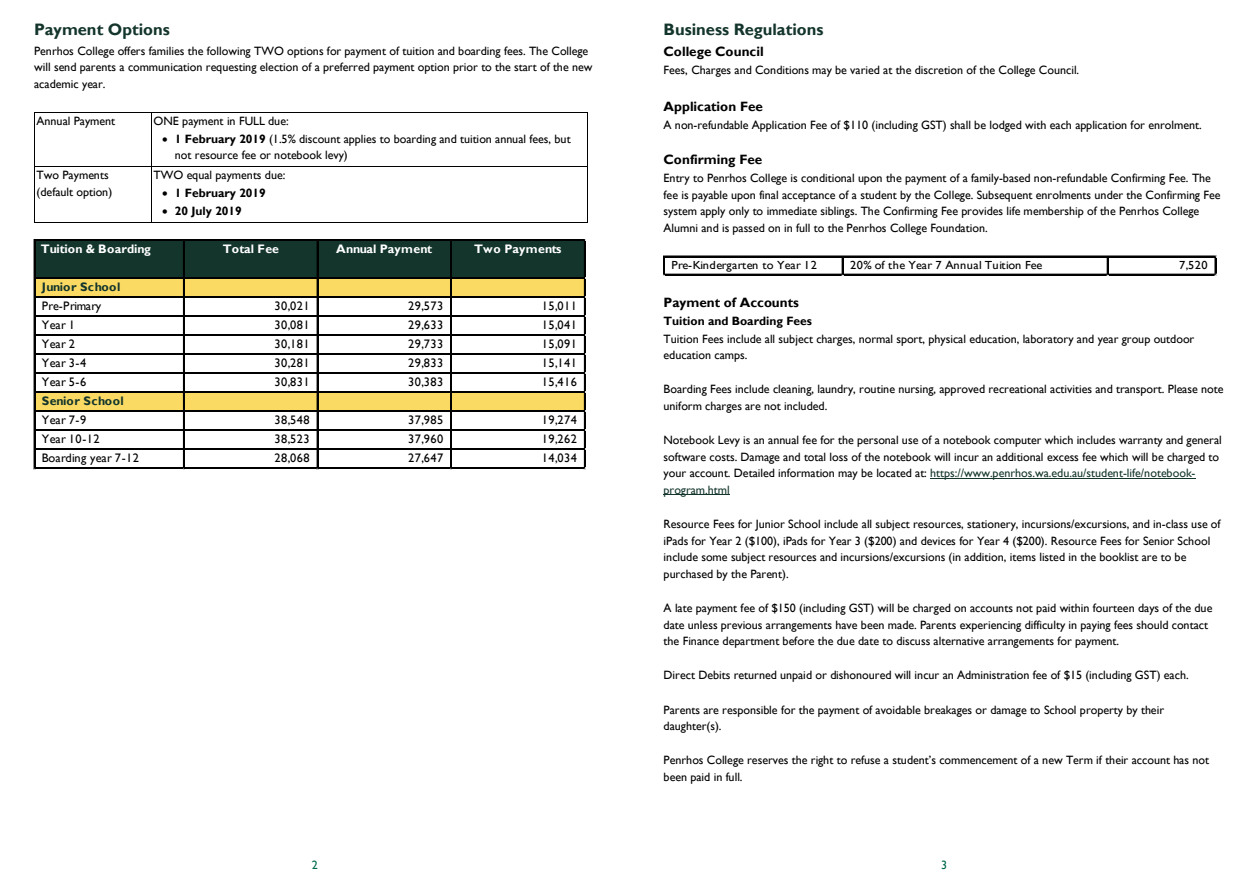
<style>
.page{position:relative;width:1259px;height:893px;background:#fff}
.page>*{position:absolute;margin:0;border:0;box-sizing:border-box;transform-origin:0 0}
.t1{font:700 16.5px "Gill Sans";color:#13352c}
.t2{font:700 13.5px "Gill Sans";color:#000}
.t3{font:12.3px "Gill Sans";letter-spacing:.045em;color:#000}
.t4{font:700 12.3px "Gill Sans";letter-spacing:.005em;color:#fff}
.t5{font:700 12.3px/19px "Gill Sans";letter-spacing:.03em;color:#13352c}
.t6{font:12.3px "Gill Sans";letter-spacing:.015em;color:#000}
.t7{font:12px/16.6px "Gill Sans";color:#000}
.t8{font:700 12px "Gill Sans";color:#000}
.t9{font:12px "Gill Sans";color:#006a4d}
.t10{font:11.7px "Gill Sans";letter-spacing:.03em;color:#000;scale:1.05 1}
.s1{font-weight:700}
.s2{font-weight:400;color:#000}
.s3{color:#13352c}
</style>
<div class="page">
<hr style="left:35px;top:112px;width:116px;height:1px;background:#000">
<hr style="left:152px;top:112px;width:434px;height:1px;background:#000">
<hr style="left:34px;top:115px;width:1px;height:51px;background:#000">
<hr style="left:151px;top:115px;width:1px;height:51px;background:#000">
<hr style="left:586px;top:115px;width:1px;height:51px;background:#000">
<hr style="left:35px;top:166px;width:116px;height:1px;background:#000">
<hr style="left:152px;top:166px;width:434px;height:1px;background:#000">
<hr style="left:34px;top:169px;width:1px;height:53px;background:#000">
<hr style="left:35px;top:222px;width:116px;height:1px;background:#000">
<hr style="left:151px;top:169px;width:1px;height:53px;background:#000">
<hr style="left:152px;top:222px;width:434px;height:1px;background:#000">
<hr style="left:586px;top:169px;width:1px;height:53px;background:#000">
<div style="left:35px;top:241px;width:550px;height:38px;background:#13352c"></div>
<div style="left:35px;top:278px;width:550px;height:20px;background:#fada63"></div>
<div style="left:35px;top:392px;width:550px;height:20px;background:#fada63"></div>
<hr style="left:35px;top:239px;width:550px;height:1px;background:#000">
<hr style="left:35px;top:240px;width:550px;height:1px;background:#000">
<hr style="left:35px;top:277px;width:550px;height:1px;background:#000">
<hr style="left:35px;top:278px;width:550px;height:1px;background:#000">
<hr style="left:35px;top:296px;width:550px;height:1px;background:#000">
<hr style="left:35px;top:297px;width:550px;height:1px;background:#000">
<hr style="left:35px;top:315px;width:550px;height:1px;background:#000">
<hr style="left:35px;top:316px;width:550px;height:1px;background:#000">
<hr style="left:35px;top:334px;width:550px;height:1px;background:#000">
<hr style="left:35px;top:335px;width:550px;height:1px;background:#000">
<hr style="left:35px;top:353px;width:550px;height:1px;background:#000">
<hr style="left:35px;top:354px;width:550px;height:1px;background:#000">
<hr style="left:35px;top:372px;width:550px;height:1px;background:#000">
<hr style="left:35px;top:373px;width:550px;height:1px;background:#000">
<hr style="left:35px;top:391px;width:550px;height:1px;background:#000">
<hr style="left:35px;top:392px;width:550px;height:1px;background:#000">
<hr style="left:35px;top:411px;width:550px;height:1px;background:#000">
<hr style="left:35px;top:430px;width:550px;height:1px;background:#000">
<hr style="left:35px;top:449px;width:550px;height:1px;background:#000">
<hr style="left:34px;top:240px;width:1px;height:229px;background:#000">
<hr style="left:183px;top:241px;width:1px;height:228px;background:#000">
<hr style="left:317px;top:241px;width:1px;height:228px;background:#000">
<hr style="left:450px;top:241px;width:1px;height:228px;background:#000">
<hr style="left:451px;top:241px;width:1px;height:228px;background:#000">
<hr style="left:35px;top:468px;width:550px;height:1px;background:#000">
<hr style="left:584px;top:241px;width:1px;height:228px;background:#000">
<hr style="left:930px;top:478px;width:265px;height:1px;background:#13352c">
<hr style="left:663px;top:495px;width:66px;height:1px;background:#13352c">
<hr style="left:664px;top:256px;width:552px;height:1px;background:#000">
<hr style="left:664px;top:274px;width:552px;height:1px;background:#000">
<svg style="left:663px;top:256px;width:1px;height:20px"></svg>
<svg style="left:842px;top:257px;width:1px;height:19px"></svg>
<svg style="left:1107px;top:257px;width:1px;height:19px"></svg>
<svg style="left:1214px;top:256px;width:3px;height:20px"></svg>
<p class="t1" style="left:34px;top:19px;width:137px">Payment Options</p>
<p class="t7" style="left:34px;top:43px;width:560px">Penrhos College offers families the following TWO options for payment of tuition and boarding fees. The College will send parents a communication requesting election of a preferred payment option prior to the start of the new academic year.</p>
<p class="t7" style="left:37px;top:113px;width:80px">Annual Payment</p>
<p class="t7" style="left:154px;top:113px;width:137px">ONE payment in FULL due:</p>
<p class="t7" style="left:175px;top:131px;width:397px;text-indent:-13px">• <span class="s1">1 February 2019</span> (1.5% discount applies to boarding and tuition annual fees, but not resource fee or notebook levy)</p>
<p class="t7" style="left:37px;top:167px;width:77px;line-height:17.1px">Two Payments (default option)</p>
<p class="t7" style="left:154px;top:167px;width:133px">TWO equal payments due:</p>
<p class="t8" style="left:162px;top:186px;width:105px">• 1 February 2019</p>
<p class="t8" style="left:162px;top:204px;width:81px">• 20 July 2019</p>
<p class="t4" style="left:41px;top:241px;width:111px">Tuition &amp; Boarding</p>
<p class="t4" style="left:223px;top:241px;width:58px">Total Fee</p>
<p class="t4" style="left:336px;top:241px;width:97px">Annual Payment</p>
<p class="t4" style="left:474px;top:241px;width:89px">Two Payments</p>
<p class="t5" style="left:42px;top:278px;width:80px">Junior School<br><span class="s2">Pre-Primary</span></p>
<p class="t3" style="left:274px;top:299px;width:37px">30,021</p>
<p class="t3" style="left:408px;top:299px;width:37px">29,573</p>
<p class="t3" style="left:542px;top:299px;width:37px">15,011</p>
<p class="t3" style="left:42px;top:318px;width:35px">Year 1</p>
<p class="t3" style="left:274px;top:318px;width:37px">30,081</p>
<p class="t3" style="left:408px;top:318px;width:37px">29,633</p>
<p class="t3" style="left:542px;top:318px;width:37px">15,041</p>
<p class="t3" style="left:42px;top:337px;width:35px">Year 2</p>
<p class="t3" style="left:274px;top:337px;width:37px">30,181</p>
<p class="t3" style="left:408px;top:337px;width:37px">29,733</p>
<p class="t3" style="left:542px;top:337px;width:37px">15,091</p>
<p class="t3" style="left:42px;top:356px;width:46px">Year 3-4</p>
<p class="t3" style="left:274px;top:356px;width:37px">30,281</p>
<p class="t3" style="left:408px;top:356px;width:37px">29,833</p>
<p class="t3" style="left:542px;top:356px;width:37px">15,141</p>
<p class="t3" style="left:42px;top:375px;width:46px">Year 5-6</p>
<p class="t3" style="left:274px;top:375px;width:37px">30,831</p>
<p class="t3" style="left:408px;top:375px;width:37px">30,383</p>
<p class="t3" style="left:542px;top:375px;width:37px">15,416</p>
<p class="t5" style="left:42px;top:392px;width:83px">Senior School<br><span class="s2">Year 7-9</span></p>
<p class="t3" style="left:274px;top:413px;width:37px">38,548</p>
<p class="t3" style="left:408px;top:413px;width:37px">37,985</p>
<p class="t3" style="left:542px;top:413px;width:37px">19,274</p>
<p class="t3" style="left:42px;top:432px;width:59px">Year 10-12</p>
<p class="t3" style="left:274px;top:432px;width:37px">38,523</p>
<p class="t3" style="left:408px;top:432px;width:37px">37,960</p>
<p class="t3" style="left:542px;top:432px;width:37px">19,262</p>
<p class="t6" style="left:42px;top:451px;width:99px">Boarding year 7-12</p>
<p class="t3" style="left:274px;top:451px;width:37px">28,068</p>
<p class="t3" style="left:408px;top:451px;width:37px">27,647</p>
<p class="t3" style="left:542px;top:451px;width:37px">14,034</p>
<p class="t9" style="left:312px;top:858px;width:8px">2</p>
<p class="t1" style="left:663px;top:19px;width:161px">Business Regulations</p>
<p class="t2" style="left:663px;top:43px;width:102px">College Council</p>
<p class="t7" style="left:663px;top:61px;width:417px">Fees, Charges and Conditions may be varied at the discretion of the College Council.</p>
<p class="t2" style="left:663px;top:98px;width:101px">Application Fee</p>
<p class="t7" style="left:663px;top:117px;width:540px">A non-refundable Application Fee of $110 (including GST) shall be lodged with each application for enrolment.</p>
<p class="t2" style="left:663px;top:151px;width:100px">Confirming Fee</p>
<p class="t7" style="left:663px;top:170px;width:558px">Entry to Penrhos College is conditional upon the payment of a family-based non-refundable Confirming Fee. The fee is payable upon final acceptance of a student by the College. Subsequent enrolments under the Confirming Fee system apply only to immediate siblings. The Confirming Fee provides life membership of the Penrhos College Alumni and is passed on in full to the Penrhos College Foundation.</p>
<p class="t10" style="left:671px;top:258px;width:140px">Pre-Kindergarten to Year 12</p>
<p class="t10" style="left:850px;top:258px;width:185px">20% of the Year 7 Annual Tuition Fee</p>
<p class="t10" style="left:1179px;top:258px;width:29px">7,520</p>
<p class="t2" style="left:663px;top:295px;width:137px">Payment of Accounts</p>
<p class="t7" style="left:663px;top:313px;width:532px"><span class="s1">Tuition and Boarding Fees<br></span>Tuition Fees include all subject charges, normal sport, physical education, laboratory and year group outdoor education camps.</p>
<p class="t7" style="left:663px;top:381px;width:561px">Boarding Fees include cleaning, laundry, routine nursing, approved recreational activities and transport. Please note uniform charges are not included.</p>
<p class="t7" style="left:663px;top:432px;width:560px">Notebook Levy is an annual fee for the personal use of a notebook computer which includes warranty and general software costs. Damage and total loss of the notebook will incur an additional excess fee which will be charged to your account. Detailed information may be located at: <span class="s3">https://www.penrhos.wa.edu.au/student-life/notebook&shy;program.html</span></p>
<p class="t7" style="left:663px;top:516px;width:558px">Resource Fees for Junior School include all subject resources, stationery, incursions/excursions, and in-class use of iPads for Year 2 ($100), iPads for Year 3 ($200) and devices for Year 4 ($200). Resource Fees for Senior School include some subject resources and incursions/excursions (in addition, items listed in the booklist are to be purchased by the Parent).</p>
<p class="t7" style="left:663px;top:600px;width:550px">A late payment fee of $150 (including GST) will be charged on accounts not paid within fourteen days of the due date unless previous arrangements have been made. Parents experiencing difficulty in paying fees should contact the Finance department before the due date to discuss alternative arrangements for payment.</p>
<p class="t7" style="left:663px;top:667px;width:527px">Direct Debits returned unpaid or dishonoured will incur an Administration fee of $15 (including GST) each.</p>
<p class="t7" style="left:663px;top:701px;width:502px">Parents are responsible for the payment of avoidable breakages or damage to School property by their daughter(s).</p>
<p class="t7" style="left:663px;top:752px;width:547px">Penrhos College reserves the right to refuse a student’s commencement of a new Term if their account has not been paid in full.</p>
<p class="t9" style="left:941px;top:858px;width:8px">3</p>
</div>
